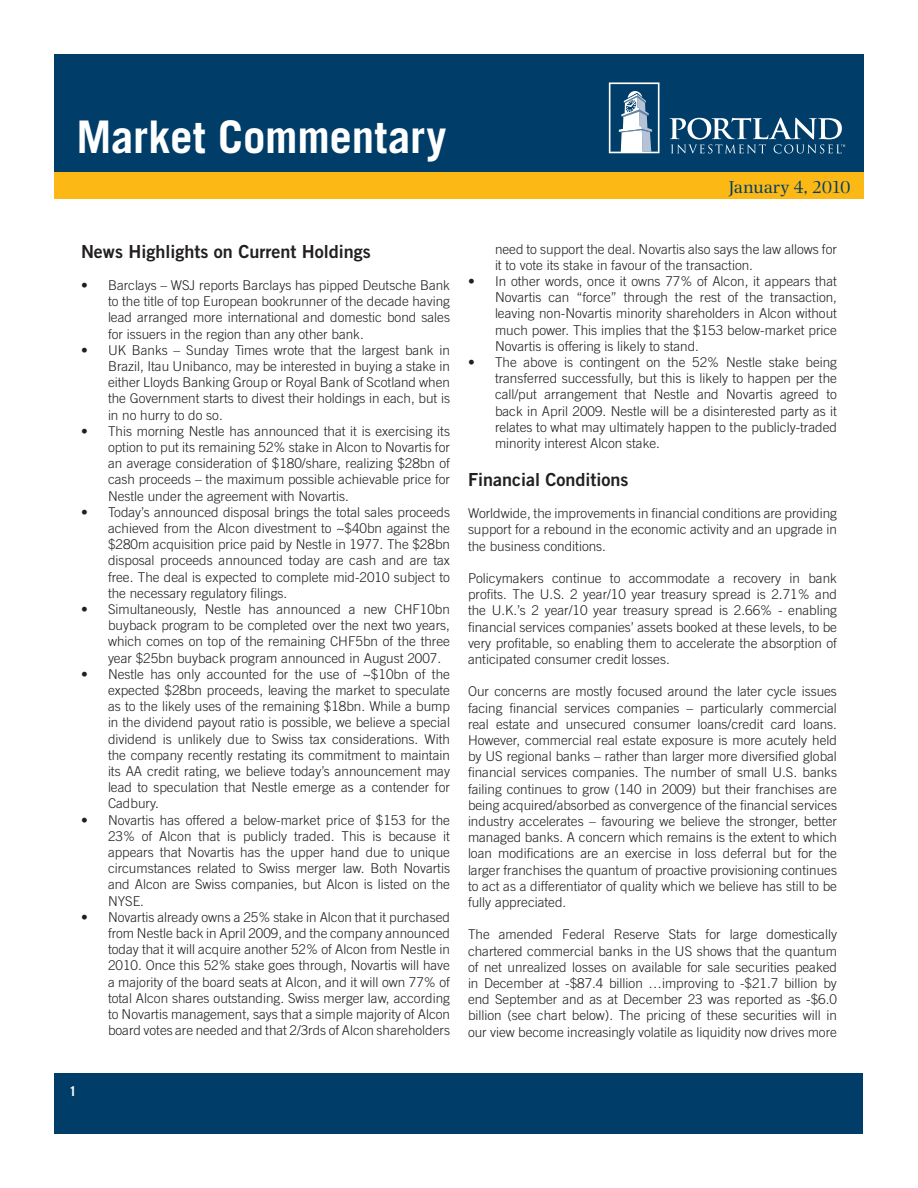
<style>
.page{position:relative;width:918px;height:1188px;background:#fff}
.page>*{position:absolute;margin:0;border:0;box-sizing:border-box;transform-origin:0 0}
.t1{font:700 45px "Trade Gothic";letter-spacing:-.005em;color:#fff}
.t2{font:18px "Trade Gothic Bold Two";color:#231f20}
.t3{font:18px "Photina";letter-spacing:-.03em;color:#003e69}
.t4{font:300 13.5px/16.2px "Trade Gothic";color:#231f20;text-align:justify}
.t5{font:700 13.5px "Trade Gothic";color:#fff}
</style>
<div class="page">
<div style="left:55px;top:1073px;width:808px;height:60px;background:#003e69"></div>
<div style="left:54px;top:54px;width:810px;height:142px;background:#003e69"></div>
<svg style="left:609px;top:82px;width:51px;height:71px"></svg>
<svg style="left:670px;top:118px;width:175px;height:35px"></svg>
<div style="left:54px;top:172px;width:810px;height:28px;background:#fcb814"></div>
<p class="t1" style="left:76px;top:109px;width:371px">Market Commentary</p>
<p class="t3" style="left:729px;top:177px;width:123px">January 4, 2010</p>
<p class="t2" style="left:81px;top:240px;width:291px">News Highlights on Current Holdings</p>
<p class="t4" style="left:108px;top:277px;width:344px;text-indent:-27px">• Barclays – WSJ reports Barclays has pipped Deutsche Bank to the title of top European bookrunner of the decade having lead arranged more international and domestic bond sales for issuers in the region than any other bank.</p>
<p class="t4" style="left:108px;top:342px;width:344px;text-indent:-27px">• UK Banks – Sunday Times wrote that the largest bank in Brazil, Itau Unibanco, may be interested in buying a stake in either Lloyds Banking Group or Royal Bank of Scotland when the Government starts to divest their holdings in each, but is in no hurry to do so.</p>
<p class="t4" style="left:108px;top:423px;width:344px;text-indent:-27px">• This morning Nestle has announced that it is exercising its option to put its remaining 52% stake in Alcon to Novartis for an average consideration of $180/share, realizing $28bn of cash proceeds – the maximum possible achievable price for Nestle under the agreement with Novartis.</p>
<p class="t4" style="left:108px;top:504px;width:344px;text-indent:-27px">• Today’s announced disposal brings the total sales proceeds achieved from the Alcon divestment to ~$40bn against the $280m acquisition price paid by Nestle in 1977. The $28bn disposal proceeds announced today are cash and are tax free. The deal is expected to complete mid-2010 subject to the necessary regulatory filings.</p>
<p class="t4" style="left:108px;top:601px;width:343px;text-indent:-27px">• Simultaneously, Nestle has announced a new CHF10bn buyback program to be completed over the next two years, which comes on top of the remaining CHF5bn of the three year $25bn buyback program announced in August 2007.</p>
<p class="t4" style="left:108px;top:666px;width:344px;text-indent:-27px">• Nestle has only accounted for the use of ~$10bn of the expected $28bn proceeds, leaving the market to speculate as to the likely uses of the remaining $18bn. While a bump in the dividend payout ratio is possible, we believe a special dividend is unlikely due to Swiss tax considerations. With the company recently restating its commitment to maintain its AA credit rating, we believe today’s announcement may lead to speculation that Nestle emerge as a contender for Cadbury.</p>
<p class="t4" style="left:108px;top:812px;width:344px;text-indent:-27px">• Novartis has offered a below-market price of $153 for the 23% of Alcon that is publicly traded. This is because it appears that Novartis has the upper hand due to unique circumstances related to Swiss merger law. Both Novartis and Alcon are Swiss companies, but Alcon is listed on the NYSE.</p>
<p class="t4" style="left:108px;top:909px;width:344px;text-indent:-27px">• Novartis already owns a 25% stake in Alcon that it purchased from Nestle back in April 2009, and the company announced today that it will acquire another 52% of Alcon from Nestle in 2010. Once this 52% stake goes through, Novartis will have a majority of the board seats at Alcon, and it will own 77% of total Alcon shares outstanding. Swiss merger law, according to Novartis management, says that a simple majority of Alcon board votes are needed and that 2/3rds of Alcon shareholders</p>
<p class="t4" style="left:495px;top:241px;width:343px">need to support the deal. Novartis also says the law allows for it to vote its stake in favour of the transaction.</p>
<p class="t4" style="left:495px;top:273px;width:344px;text-indent:-27px">• In other words, once it owns 77% of Alcon, it appears that Novartis can “force” through the rest of the transaction, leaving non-Novartis minority shareholders in Alcon without much power. This implies that the $153 below-market price Novartis is offering is likely to stand.</p>
<p class="t4" style="left:495px;top:354px;width:344px;text-indent:-27px">• The above is contingent on the 52% Nestle stake being transferred successfully, but this is likely to happen per the call/put arrangement that Nestle and Novartis agreed to back in April 2009. Nestle will be a disinterested party as it relates to what may ultimately happen to the publicly-traded minority interest Alcon stake.</p>
<p class="t2" style="left:468px;top:468px;width:162px">Financial Conditions</p>
<p class="t4" style="left:468px;top:505px;width:371px">Worldwide, the improvements in financial conditions are providing support for a rebound in the economic activity and an upgrade in the business conditions.</p>
<p class="t4" style="left:468px;top:570px;width:371px">Policymakers continue to accommodate a recovery in bank profits. The U.S. 2 year/10 year treasury spread is 2.71% and the U.K.’s 2 year/10 year treasury spread is 2.66% - enabling financial services companies’ assets booked at these levels, to be very profitable, so enabling them to accelerate the absorption of anticipated consumer credit losses.</p>
<p class="t4" style="left:468px;top:683px;width:371px">Our concerns are mostly focused around the later cycle issues facing financial services companies – particularly commercial real estate and unsecured consumer loans/credit card loans.<br>However, commercial real estate exposure is more acutely held by US regional banks – rather than larger more diversified global financial services companies. The number of small U.S. banks failing continues to grow (140 in 2009) but their franchises are being acquired/absorbed as convergence of the financial services industry accelerates – favouring we believe the stronger, better managed banks. A concern which remains is the extent to which loan modifications are an exercise in loss deferral but for the larger franchises the quantum of proactive provisioning continues to act as a differentiator of quality which we believe has still to be fully appreciated.</p>
<p class="t4" style="left:468px;top:926px;width:371px">The amended Federal Reserve Stats for large domestically chartered commercial banks in the US shows that the quantum of net unrealized losses on available for sale securities peaked in December at -$87.4 billion …improving to -$21.7 billion by end September and as at December 23 was reported as -$6.0 billion (see chart below). The pricing of these securities will in our view become increasingly volatile as liquidity now drives more</p>
<p class="t5" style="left:69px;top:1083px;width:9px">1</p>
</div>
